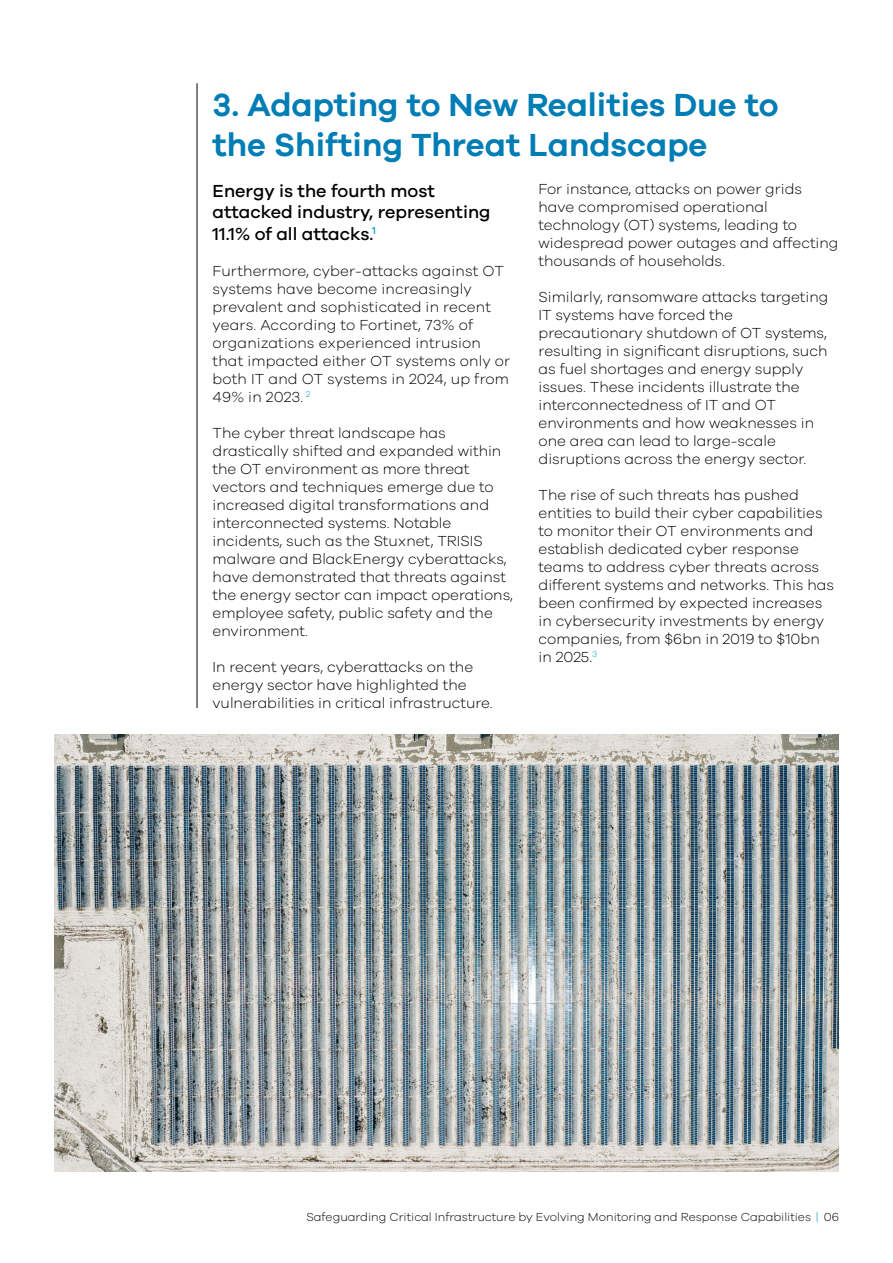
<style>
.page{position:relative;width:893px;height:1263px;background:#fff}
.page>*{position:absolute;margin:0;border:0;box-sizing:border-box;transform-origin:0 0}
.t1{font:600 33px/39.6px "Galano Grotesque";color:#007db5}
.t2{font:500 18px/21.6px "Galano Grotesque";color:#000}
.t3{font:300 15px/18px "Galano Grotesque";color:#000}
.t4{font:300 12px "Galano Grotesque";color:#000}
.t5{font:300 8.7px "Galano Grotesque";color:#0096c7}
.s1{color:#0096c7}
</style>
<div class="page">
<img style="left:54px;top:734px;width:785px;height:437px">
<hr style="left:197px;top:83px;width:1px;height:625px;background:#000">
<h1 class="t1" style="left:213px;top:84px;width:567px">3. Adapting to New Realities Due to the Shifting Threat Landscape</h1>
<p class="t2" style="left:213px;top:179px;width:279px">Energy is the fourth most attacked industry, representing<br>11.1% of all attacks.<sup>1</sup></p>
<p class="t3" style="left:213px;top:261px;width:299px">Furthermore, cyber-attacks against OT systems have become increasingly prevalent and sophisticated in recent years. According to Fortinet, 73% of organizations experienced intrusion that impacted either OT systems only or both IT and OT systems in 2024, up from</p>
<p class="t5" style="left:306px;top:389px;width:6px">2</p>
<p class="t3" style="left:539px;top:179px;width:301px">For instance, attacks on power grids have compromised operational technology (OT) systems, leading to widespread power outages and affecting thousands of households.</p>
<p class="t3" style="left:539px;top:287px;width:291px">Similarly, ransomware attacks targeting IT systems have forced the precautionary shutdown of OT systems, resulting in significant disruptions, such as fuel shortages and energy supply issues. These incidents illustrate the interconnectedness of IT and OT environments and how weaknesses in one area can lead to large-scale disruptions across the energy sector.</p>
<p class="t3" style="left:539px;top:485px;width:297px">The rise of such threats has pushed entities to build their cyber capabilities to monitor their OT environments and establish dedicated cyber response teams to address cyber threats across different systems and networks. This has been confirmed by expected increases in cybersecurity investments by energy companies, from $6bn in 2019 to $10bn in 2025.<sup>3</sup></p>
<p class="t3" style="left:213px;top:387px;width:92px">49% in 2023.</p>
<p class="t3" style="left:213px;top:423px;width:302px">The cyber threat landscape has drastically shifted and expanded within the OT environment as more threat vectors and techniques emerge due to increased digital transformations and interconnected systems. Notable incidents, such as the Stuxnet, TRISIS malware and BlackEnergy cyberattacks, have demonstrated that threats against the energy sector can impact operations, employee safety, public safety and the environment.</p>
<p class="t3" style="left:213px;top:657px;width:282px">In recent years, cyberattacks on the energy sector have highlighted the vulnerabilities in critical infrastructure.</p>
<p class="t4" style="left:306px;top:1210px;width:534px">Safeguarding Critical Infrastructure by Evolving Monitoring and Response Capabilities <span class="s1">|</span> 06</p>
</div>
